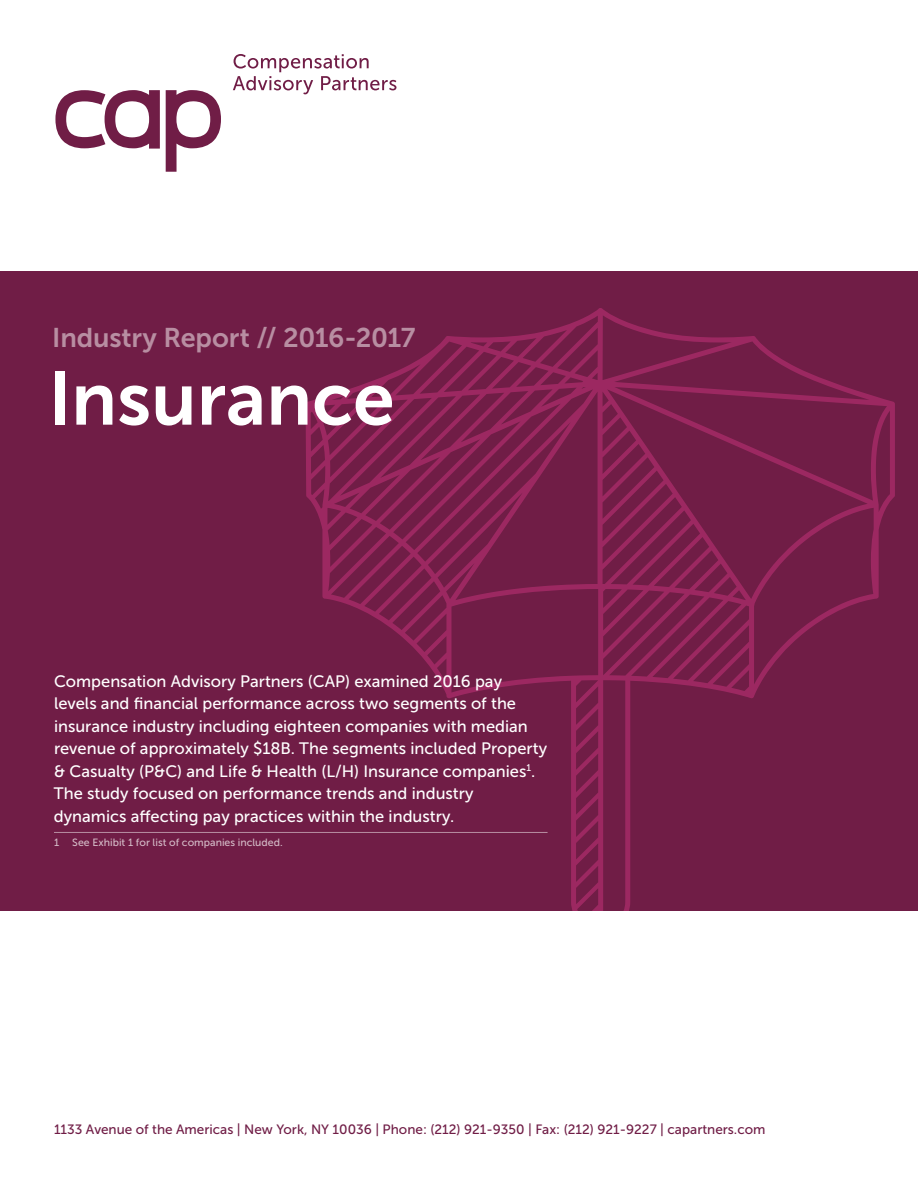
<style>
.page{position:relative;width:918px;height:1188px;background:#fff}
.page>*{position:absolute;margin:0;border:0;box-sizing:border-box;transform-origin:0 0}
.t1{font:75px "Museo Sans 700";color:#fff}
.t2{font:27px "Museo Sans 700";letter-spacing:-.01em;color:#b88ea2}
.t3{font:16.5px/22.5px "Museo Sans 500";color:#fff}
.t4{font:13.5px "Museo Sans 500";color:#701d46}
.t5{font:10.5px "Museo Sans 500";color:#d4bbc7}
</style>
<div class="page">
<svg style="left:166px;top:90px;width:55px;height:82px"></svg>
<svg style="left:55px;top:90px;width:105px;height:59px"></svg>
<svg style="left:233px;top:54px;width:164px;height:40px"></svg>
<div style="left:0;top:272px;width:918px;height:639px;background:#701d46"></div>
<svg style="left:306px;top:308px;width:589px;height:603px"></svg>
<hr style="left:54px;top:832px;width:494px;height:1px;background:#b88ea2">
<h2 class="t2" style="left:52px;top:322px;width:365px">Industry Report // 2016-2017</h2>
<h1 class="t1" style="left:48px;top:357px;width:348px">Insurance</h1>
<p class="t3" style="left:54px;top:670px;width:495px">Compensation Advisory Partners (CAP) examined 2016 pay levels and financial performance across two segments of the insurance industry including eighteen companies with median revenue of approximately $18B. The segments included Property &amp; Casualty (P&amp;C) and Life &amp; Health (L/H) Insurance companies<sup>1</sup>.<br>The study focused on performance trends and industry dynamics affecting pay practices within the industry.</p>
<p class="t5" style="left:54px;top:837px;width:7px">1</p>
<p class="t5" style="left:72px;top:837px;width:212px">See Exhibit 1 for list of companies included.</p>
<p class="t4" style="left:54px;top:1122px;width:713px">1133 Avenue of the Americas | New York, NY 10036 | Phone: (212) 921-9350 | Fax: (212) 921-9227 | capartners.com</p>
</div>
